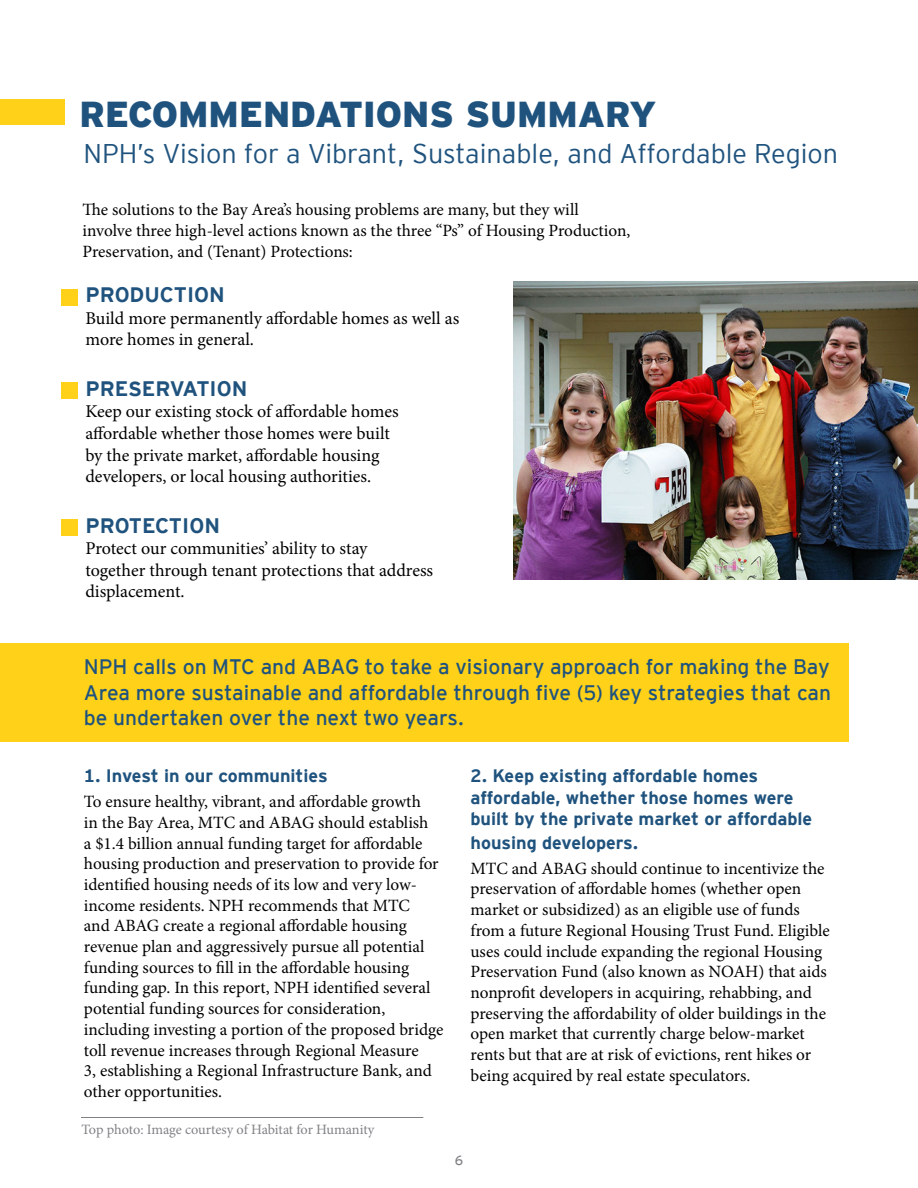
<style>
.page{position:relative;width:918px;height:1188px;background:#fff}
.page>*{position:absolute;margin:0;border:0;box-sizing:border-box;transform-origin:0 0}
.t1{font:900 36px "Interstate Mono";color:#1f537e}
.t2{font:27px "Interstate Mono Lgt";color:#1f537e}
.t3{font:21px/25.2px "Interstate Mono";color:#1f537e;text-align:justify}
.t4{font:700 21px "Interstate Mono";color:#1f537e}
.t5{font:18px/21.6px "Minion Pro";letter-spacing:-.005em;color:#000}
.t6{font:700 18px/21.6px "Interstate Mono";color:#1f537e}
.t7{font:17.25px/20.7px "Minion Pro";letter-spacing:-.005em;color:#000}
.t8{font:14.25px "Minion Pro";letter-spacing:-.01em;color:#808285}
.t9{font:13.5px "Interstate Mono";color:#808285}
</style>
<div class="page">
<div style="left:0;top:644px;width:849px;height:98px;background:#ffd118"></div>
<div style="left:62px;top:290px;width:16px;height:16px;background:#ffd118"></div>
<div style="left:62px;top:383px;width:16px;height:16px;background:#ffd118"></div>
<div style="left:62px;top:519px;width:16px;height:17px;background:#ffd118"></div>
<div style="left:0;top:99px;width:64px;height:26px;background:#ffd118"></div>
<img style="left:513px;top:281px;width:405px;height:298px">
<hr style="left:81px;top:1117px;width:342px;height:1px;background:#808285">
<h1 class="t1" style="left:80px;top:93px;width:578px">RECOMMENDATIONS SUMMARY</h1>
<h2 class="t2" style="left:83px;top:139px;width:756px">NPH’s Vision for a Vibrant, Sustainable, and Affordable Region</h2>
<p class="t7" style="left:82px;top:200px;width:550px">The solutions to the Bay Area’s housing problems are many, but they will involve three high-level actions known as the three “Ps” of Housing Production,<br>Preservation, and (Tenant) Protections:</p>
<p class="t4" style="left:85px;top:283px;width:141px">PRODUCTION</p>
<p class="t5" style="left:85px;top:307px;width:375px">Build more permanently affordable homes as well as more homes in general.</p>
<p class="t4" style="left:85px;top:377px;width:164px">PRESERVATION</p>
<p class="t5" style="left:85px;top:401px;width:315px">Keep our existing stock of affordable homes affordable whether those homes were built by the private market, affordable housing developers, or local housing authorities.</p>
<p class="t4" style="left:85px;top:513px;width:136px">PROTECTION</p>
<p class="t5" style="left:85px;top:538px;width:349px">Protect our communities’ ability to stay<br>together through tenant protections that address displacement.</p>
<p class="t3" style="left:84px;top:654px;width:749px">NPH calls on MTC and ABAG to take a visionary approach for making the Bay Area more sustainable and affordable through five (5) key strategies that can be undertaken over the next two years.</p>
<p class="t6" style="left:84px;top:765px;width:245px">1. Invest in our communities</p>
<p class="t7" style="left:84px;top:791px;width:361px">To ensure healthy, vibrant, and affordable growth<br>in the Bay Area, MTC and ABAG should establish<br>a $1.4 billion annual funding target for affordable housing production and preservation to provide for identified housing needs of its low and very low&shy;income residents. NPH recommends that MTC<br>and ABAG create a regional affordable housing revenue plan and aggressively pursue all potential funding sources to fill in the affordable housing funding gap. In this report, NPH identified several potential funding sources for consideration, including investing a portion of the proposed bridge toll revenue increases through Regional Measure<br>3, establishing a Regional Infrastructure Bank, and other opportunities.</p>
<p class="t8" style="left:82px;top:1120px;width:294px">Top photo: Image courtesy of Habitat for Humanity</p>
<p class="t6" style="left:471px;top:765px;width:343px">2. Keep existing affordable homes affordable, whether those homes were built by the private market or affordable</p>
<p class="t6" style="left:471px;top:831px;width:169px">housing developers.</p>
<p class="t7" style="left:471px;top:858px;width:361px">MTC and ABAG should continue to incentivize the preservation of affordable homes (whether open market or subsidized) as an eligible use of funds from a future Regional Housing Trust Fund. Eligible uses could include expanding the regional Housing Preservation Fund (also known as NOAH) that aids nonprofit developers in acquiring, rehabbing, and preserving the affordability of older buildings in the open market that currently charge below-market rents but that are at risk of evictions, rent hikes or being acquired by real estate speculators.</p>
<p class="t9" style="left:455px;top:1152px;width:10px">6</p>
</div>
